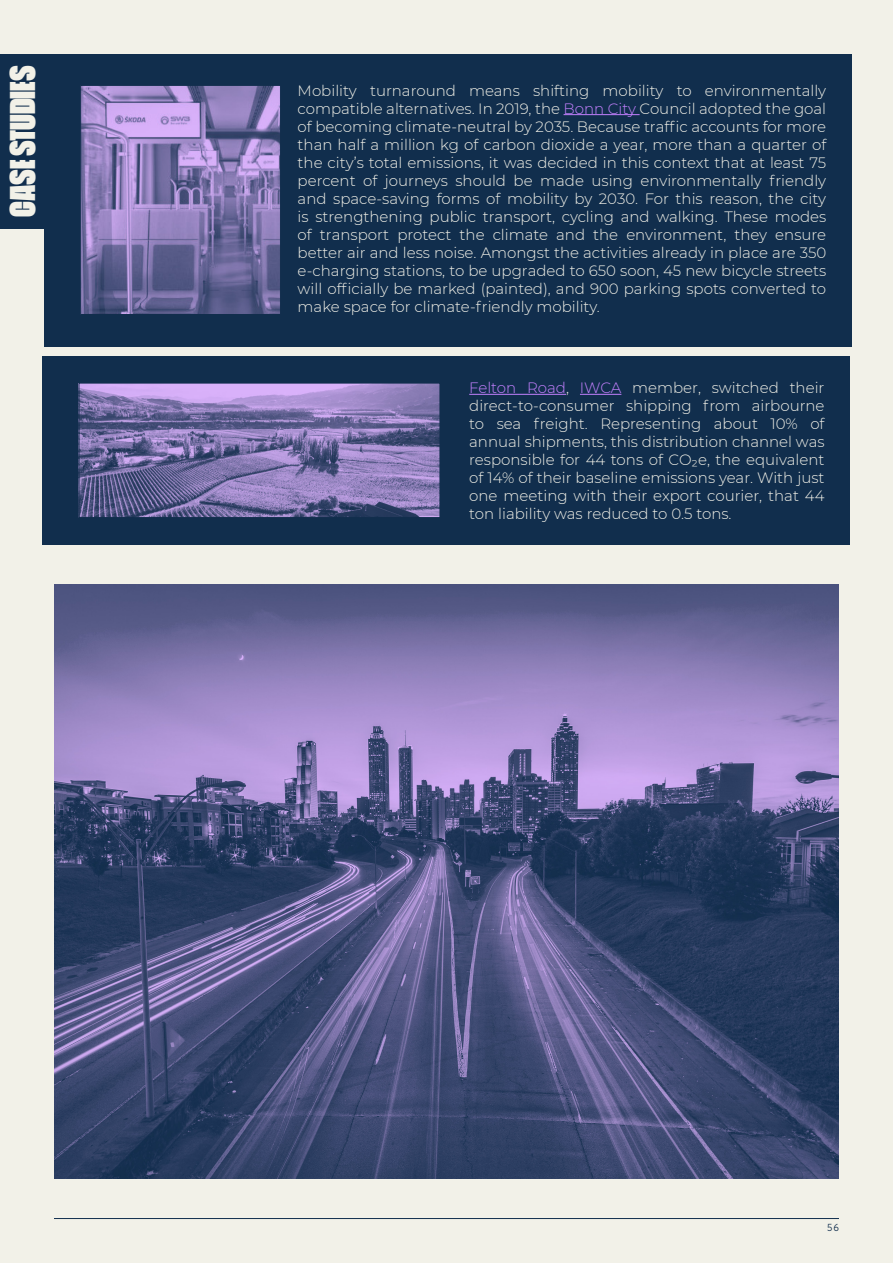
<style>
.page{position:relative;width:893px;height:1263px;background:#f2f1e8}
.page>*{position:absolute;margin:0;border:0;box-sizing:border-box;transform-origin:0 0}
.t1{font:36px "Cinderblock 50";color:#f2f1e8}
.t2{font:300 15px/18px "Montserrat";color:#f2f1e8;text-align:justify}
.t3{font:10.5px "Atten New";color:#112e4d}
.s1{color:#c480ff}
</style>
<div class="page">
<hr style="left:54px;top:1218px;width:785px;height:1px;background:#112e4d">
<div style="left:45px;top:54px;width:807px;height:293px;background:#112e4d"></div>
<div style="left:43px;top:356px;width:807px;height:188px;background:#112e4d"></div>
<img style="left:82px;top:87px;width:197px;height:226px">
<div style="left:80px;top:85px;width:201px;height:230px;border:1px solid #122e4d"></div>
<img style="left:81px;top:385px;width:357px;height:131px">
<div style="left:79px;top:383px;width:361px;height:135px;border:1px solid #122e4d"></div>
<div style="left:0;top:54px;width:45px;height:175px;background:#112e4d"></div>
<hr style="left:564px;top:114px;width:76px;height:1px;background:#c480ff">
<hr style="left:469px;top:394px;width:97px;height:1px;background:#c480ff">
<hr style="left:580px;top:394px;width:41px;height:1px;background:#c480ff">
<img style="left:54px;top:584px;width:785px;height:595px">
<p class="t1" style="left:3px;top:217px;width:153px;rotate:-90deg">CASE STUDIES</p>
<p class="t2" style="left:298px;top:81px;width:530px">Mobility turnaround means shifting mobility to environmentally compatible alternatives. In 2019, the <span class="s1">Bonn City</span> Council adopted the goal of becoming climate-neutral by 2035. Because traffic accounts for more than half a million kg of carbon dioxide a year, more than a quarter of the city’s total emissions, it was decided in this context that at least 75 percent of journeys should be made using environmentally friendly and space-saving forms of mobility by 2030. For this reason, the city is strengthening public transport, cycling and walking. These modes of transport protect the climate and the environment, they ensure better air and less noise. Amongst the activities already in place are 350 e-charging stations, to be upgraded to 650 soon, 45 new bicycle streets will officially be marked (painted), and 900 parking spots converted to make space for climate-friendly mobility.</p>
<p class="t2" style="left:469px;top:378px;width:357px"><span class="s1">Felton Road</span>, <span class="s1">IWCA</span> member, switched their direct-to-consumer shipping from airbourne to sea freight. Representing about 10% of annual shipments, this distribution channel was responsible for 44 tons of CO2e, the equivalent of 14% of their baseline emissions year. With just one meeting with their export courier, that 44 ton liability was reduced to 0.5 tons.</p>
<p class="t3" style="left:827px;top:1221px;width:13px">56</p>
</div>
